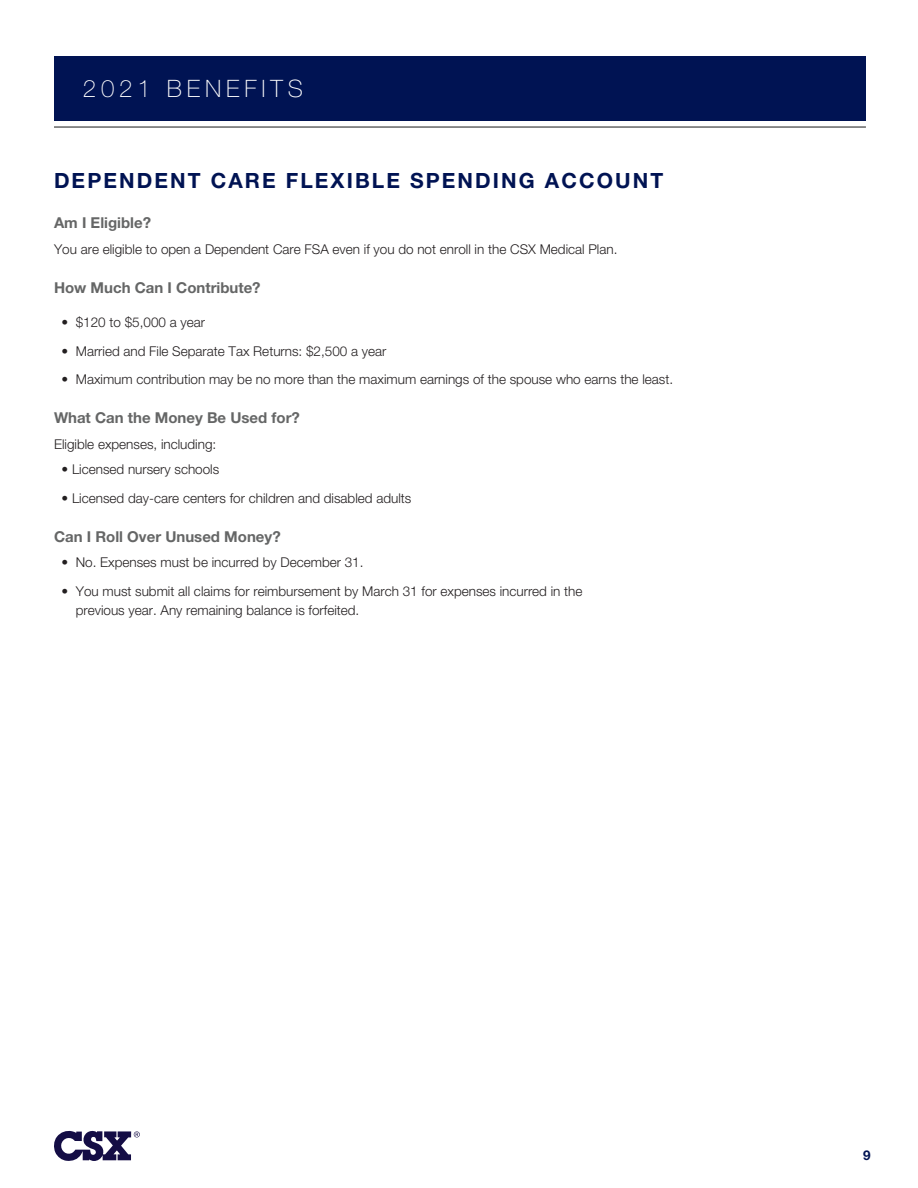
<style>
.page{position:relative;width:918px;height:1188px;background:#fff}
.page>*{position:absolute;margin:0;border:0;box-sizing:border-box;transform-origin:0 0}
.t1{font:100 24px "Helvetica Neue LT Std";letter-spacing:.2em;color:#fff}
.t2{font:700 21px "Helvetica Neue LT Std";letter-spacing:.1em;color:#001353}
.t3{font:700 15px "Helvetica Neue LT Std";color:#656666}
.t4{font:300 13.5px/19.5px "Helvetica Neue LT Std";color:#231f20}
.t5{font:700 13.5px "Helvetica Neue LT Std";color:#001353}
</style>
<div class="page">
<div style="left:54px;top:56px;width:812px;height:64px;background:#001353"></div>
<hr style="left:54px;top:126px;width:812px;height:2px;background:#656666">
<svg style="left:54px;top:1131px;width:86px;height:30px"></svg>
<p class="t1" style="left:83px;top:75px;width:221px">2021 BENEFITS</p>
<p class="t2" style="left:54px;top:168px;width:611px">DEPENDENT CARE FLEXIBLE SPENDING ACCOUNT</p>
<p class="t3" style="left:54px;top:214px;width:99px">Am I Eligible?</p>
<p class="t4" style="left:54px;top:239px;width:565px">You are eligible to open a Dependent Care FSA even if you do not enroll in the CSX Medical Plan.</p>
<p class="t3" style="left:54px;top:278px;width:208px">How Much Can I Contribute?</p>
<p class="t4" style="left:62px;top:313px;width:145px">• $120 to $5,000 a year</p>
<p class="t4" style="left:62px;top:341px;width:326px">• Married and File Separate Tax Returns: $2,500 a year</p>
<p class="t4" style="left:62px;top:370px;width:613px">• Maximum contribution may be no more than the maximum earnings of the spouse who earns the least.</p>
<p class="t3" style="left:54px;top:409px;width:247px">What Can the Money Be Used for?</p>
<p class="t4" style="left:54px;top:434px;width:164px">Eligible expenses, including:</p>
<p class="t4" style="left:62px;top:460px;width:159px">• Licensed nursery schools</p>
<p class="t4" style="left:62px;top:488px;width:351px">• Licensed day-care centers for children and disabled adults</p>
<p class="t3" style="left:54px;top:527px;width:228px">Can I Roll Over Unused Money?</p>
<p class="t4" style="left:62px;top:553px;width:304px">• No. Expenses must be incurred by December 31.</p>
<p class="t4" style="left:76px;top:581px;width:508px;text-indent:-14px">• You must submit all claims for reimbursement by March 31 for expenses incurred in the previous year. Any remaining balance is forfeited.</p>
<p class="t5" style="left:863px;top:1147px;width:9px">9</p>
</div>
